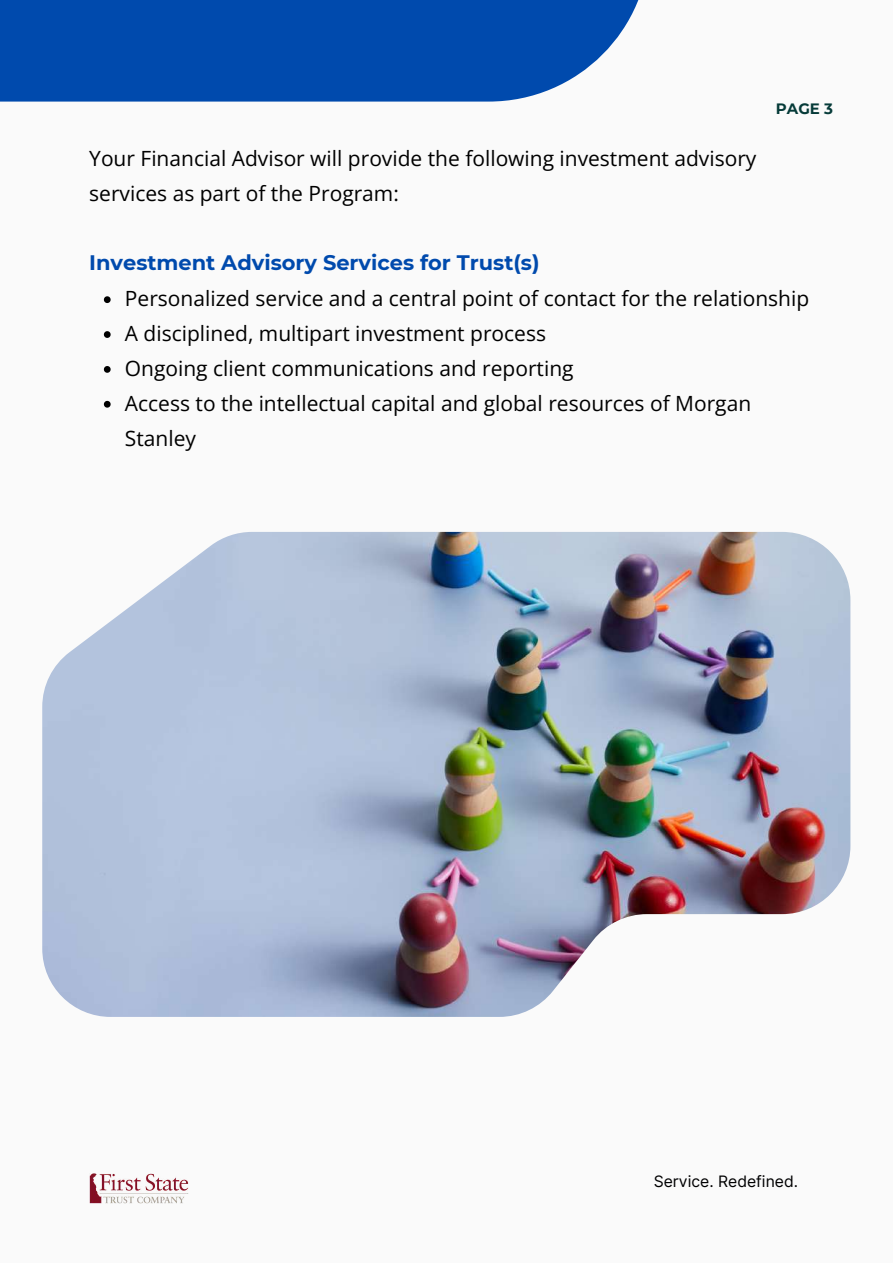
<style>
.page{position:relative;width:893px;height:1264px;background:#fff}
.page>*{position:absolute;margin:0;border:0;box-sizing:border-box;transform-origin:0 0}
.t1{font:21px/34.8px "Open Sans";color:#000}
.t2{font:700 21px "Montserrat";color:#004aad}
.t3{font:15.75px "Inter";color:#000001}
.t4{font:700 15px "Montserrat";color:#063b39}
</style>
<div class="page">
<div style="left:0;top:0;width:892px;height:1262px;background:#fafafa"></div>
<svg style="left:0;top:0;width:639px;height:102px;background:#1156b2"></svg>
<img style="left:89px;top:1173px;width:99px;height:30px">
<svg style="left:104px;top:296px;width:7px;height:7px"></svg>
<svg style="left:104px;top:331px;width:7px;height:7px"></svg>
<svg style="left:104px;top:366px;width:7px;height:7px"></svg>
<svg style="left:104px;top:401px;width:7px;height:6px"></svg>
<img style="left:42px;top:532px;width:808px;height:484px">
<p class="t1" style="left:89px;top:140px;width:668px">Your Financial Advisor will provide the following investment advisory services as part of the Program:</p>
<p class="t2" style="left:89px;top:250px;width:452px">Investment Advisory Services for Trust(s)</p>
<p class="t4" style="left:775px;top:100px;width:59px">PAGE 3</p>
<p class="t1" style="left:125px;top:281px;width:685px">Personalized service and a central point of contact for the relationship A disciplined, multipart investment process<br>Ongoing client communications and reporting<br>Access to the intellectual capital and global resources of Morgan Stanley</p>
<p class="t3" style="left:653px;top:1171px;width:146px">Service. Redefined.</p>
</div>
